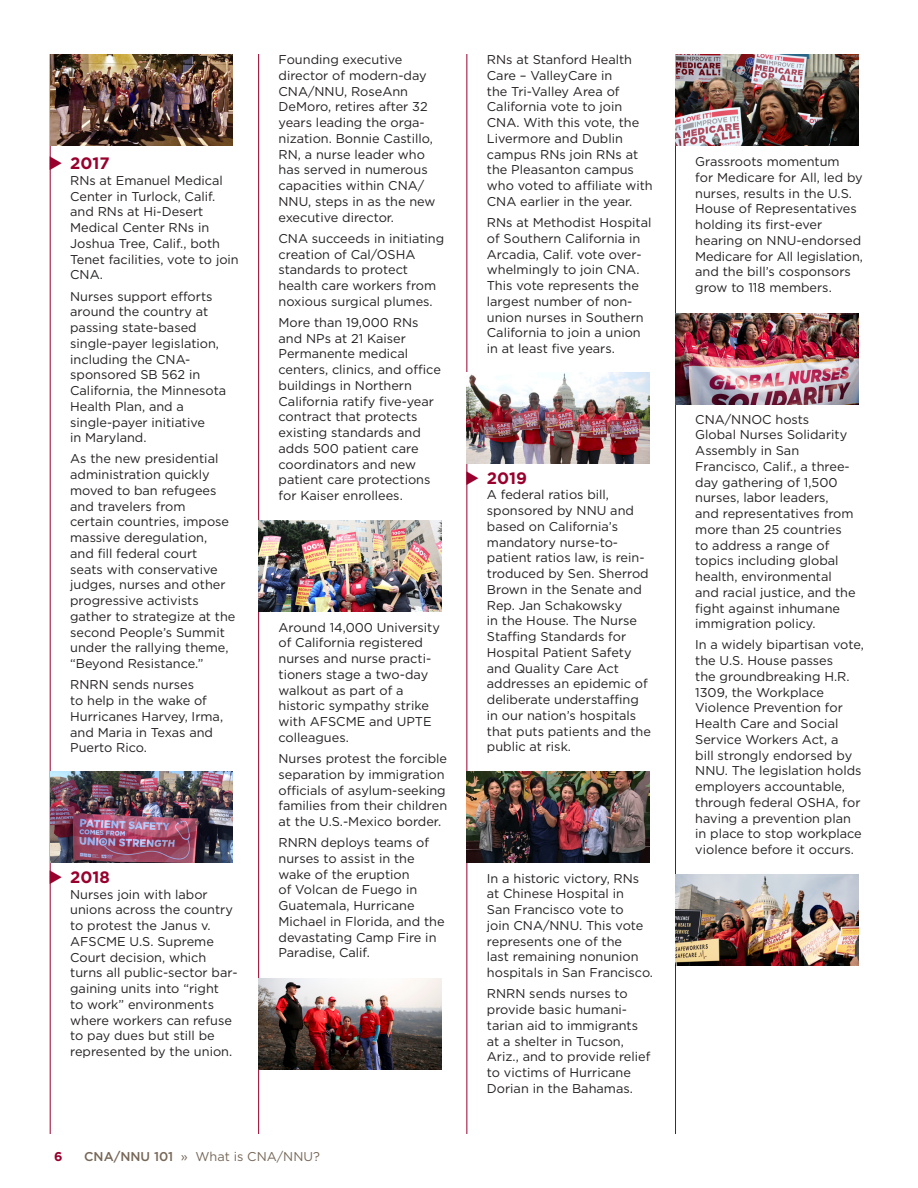
<style>
.page{position:relative;width:918px;height:1188px;background:#fff}
.page>*{position:absolute;margin:0;border:0;box-sizing:border-box;transform-origin:0 0}
.t1{font:700 16.5px "Gotham";color:#98012d}
.Timeline_copy{font:12.75px/15.8px "Gotham";color:#231f20}
.t2{font:12.75px "Gotham";color:#766757}
.t3{font:700 12.75px "Gotham";color:#98012d}
.s1{font-weight:500}
</style>
<div class="page">
<hr style="left:258px;top:54px;width:1px;height:1080px;background:#98012d">
<hr style="left:50px;top:54px;width:1px;height:1080px;background:#98012d">
<hr style="left:467px;top:54px;width:1px;height:1080px;background:#98012d">
<hr style="left:675px;top:54px;width:1px;height:1080px;background:#98012d">
<img style="left:258px;top:521px;width:183px;height:91px">
<img style="left:258px;top:978px;width:183px;height:91px">
<img style="left:467px;top:771px;width:183px;height:92px">
<img style="left:50px;top:54px;width:183px;height:91px">
<img style="left:50px;top:772px;width:183px;height:91px">
<img style="left:675px;top:54px;width:183px;height:91px">
<img style="left:675px;top:313px;width:183px;height:91px">
<img style="left:675px;top:875px;width:183px;height:91px">
<img style="left:467px;top:373px;width:182px;height:91px">
<svg style="left:50px;top:156px;width:1px;height:14px"></svg>
<svg style="left:50px;top:870px;width:1px;height:14px"></svg>
<svg style="left:467px;top:471px;width:1px;height:14px"></svg>
<p class="t1" style="left:70px;top:152px;width:41px">2017</p>
<p class="Timeline_copy" style="left:70px;top:172px;width:170px">RNs at Emanuel Medical<br>Center in Turlock, Calif. and RNs at Hi-Desert<br>Medical Center RNs in<br>Joshua Tree, Calif., both<br>Tenet facilities, vote to join<br>CNA.</p>
<p class="Timeline_copy" style="left:70px;top:288px;width:158px">Nurses support efforts around the country at passing state-based single-payer legislation, including the CNA&shy;sponsored SB 562 in<br>California, the Minnesota<br>Health Plan, and a single-payer initiative<br>in Maryland.</p>
<p class="Timeline_copy" style="left:70px;top:451px;width:167px">As the new presidential administration quickly moved to ban refugees and travelers from<br>certain countries, impose massive deregulation,<br>and fill federal court<br>seats with conservative judges, nurses and other progressive activists gather to strategize at the second People’s Summit under the rallying theme, “Beyond Resistance.”</p>
<p class="Timeline_copy" style="left:70px;top:677px;width:154px">RNRN sends nurses<br>to help in the wake of<br>Hurricanes Harvey, Irma, and Maria in Texas and<br>Puerto Rico.</p>
<p class="t1" style="left:70px;top:866px;width:41px">2018</p>
<p class="Timeline_copy" style="left:70px;top:886px;width:169px">Nurses join with labor unions across the country to protest the Janus v.<br>AFSCME U.S. Supreme<br>Court decision, which turns all public-sector bar&shy;gaining units into “right<br>to work” environments where workers can refuse to pay dues but still be represented by the union.</p>
<p class="Timeline_copy" style="left:279px;top:52px;width:158px">Founding executive director of modern-day<br>CNA/NNU, RoseAnn<br>DeMoro, retires after 32 years leading the orga&shy;nization. Bonnie Castillo,<br>RN, a nurse leader who has served in numerous capacities within CNA/<br>NNU, steps in as the new executive director.</p>
<p class="Timeline_copy" style="left:279px;top:230px;width:167px">CNA succeeds in initiating creation of Cal/OSHA standards to protect health care workers from noxious surgical plumes.</p>
<p class="Timeline_copy" style="left:279px;top:314px;width:164px">More than 19,000 RNs and NPs at 21 Kaiser<br>Permanente medical centers, clinics, and office buildings in Northern<br>California ratify five-year contract that protects existing standards and adds 500 patient care coordinators and new patient care protections for Kaiser enrollees.</p>
<p class="Timeline_copy" style="left:279px;top:619px;width:163px">Around 14,000 University of California registered nurses and nurse practi&shy;tioners stage a two-day walkout as part of a historic sympathy strike with AFSCME and UPTE colleagues.</p>
<p class="Timeline_copy" style="left:279px;top:750px;width:170px">Nurses protest the forcible separation by immigration officials of asylum-seeking families from their children at the U.S.-Mexico border.</p>
<p class="Timeline_copy" style="left:279px;top:835px;width:168px">RNRN deploys teams of nurses to assist in the wake of the eruption<br>of Volcan de Fuego in<br>Guatemala, Hurricane<br>Michael in Florida, and the devastating Camp Fire in<br>Paradise, Calif.</p>
<p class="t3" style="left:54px;top:1148px;width:10px">6</p>
<p class="t2" style="left:84px;top:1148px;width:237px"><span class="s1">CNA/NNU 101</span> » What is CNA/NNU?</p>
<p class="Timeline_copy" style="left:487px;top:52px;width:167px">RNs at Stanford Health<br>Care – ValleyCare in<br>the Tri-Valley Area of<br>California vote to join<br>CNA. With this vote, the<br>Livermore and Dublin campus RNs join RNs at the Pleasanton campus who voted to affiliate with<br>CNA earlier in the year.</p>
<p class="Timeline_copy" style="left:487px;top:214px;width:166px">RNs at Methodist Hospital of Southern California in<br>Arcadia, Calif. vote over&shy;whelmingly to join CNA.<br>This vote represents the largest number of non&shy;union nurses in Southern<br>California to join a union in at least five years.</p>
<p class="t1" style="left:487px;top:467px;width:42px">2019</p>
<p class="Timeline_copy" style="left:487px;top:487px;width:166px">A federal ratios bill, sponsored by NNU and based on California’s mandatory nurse-to&shy;patient ratios law, is rein&shy;troduced by Sen. Sherrod<br>Brown in the Senate and<br>Rep. Jan Schakowsky<br>in the House. The Nurse<br>Staffing Standards for<br>Hospital Patient Safety and Quality Care Act addresses an epidemic of deliberate understaffing in our nation’s hospitals that puts patients and the public at risk.</p>
<p class="Timeline_copy" style="left:487px;top:870px;width:168px">In a historic victory, RNs at Chinese Hospital in<br>San Francisco vote to<br>join CNA/NNU. This vote represents one of the<br>last remaining nonunion hospitals in San Francisco.</p>
<p class="Timeline_copy" style="left:487px;top:986px;width:165px">RNRN sends nurses to provide basic humani&shy;tarian aid to immigrants at a shelter in Tucson,<br>Ariz., and to provide relief to victims of Hurricane<br>Dorian in the Bahamas.</p>
<p class="Timeline_copy" style="left:695px;top:154px;width:169px">Grassroots momentum<br>for Medicare for All, led by nurses, results in the U.S.<br>House of Representatives holding its first-ever hearing on NNU-endorsed<br>Medicare for All legislation, and the bill’s cosponsors grow to 118 members.</p>
<p class="Timeline_copy" style="left:695px;top:411px;width:162px">CNA/NNOC hosts<br>Global Nurses Solidarity<br>Assembly in San<br>Francisco, Calif., a three&shy;day gathering of 1,500 nurses, labor leaders,<br>and representatives from more than 25 countries to address a range of topics including global health, environmental and racial justice, and the fight against inhumane immigration policy.</p>
<p class="Timeline_copy" style="left:695px;top:637px;width:170px">In a widely bipartisan vote, the U.S. House passes<br>the groundbreaking H.R.<br>1309, the Workplace<br>Violence Prevention for<br>Health Care and Social<br>Service Workers Act, a<br>bill strongly endorsed by<br>NNU. The legislation holds employers accountable, through federal OSHA, for having a prevention plan in place to stop workplace violence before it occurs.</p>
</div>
